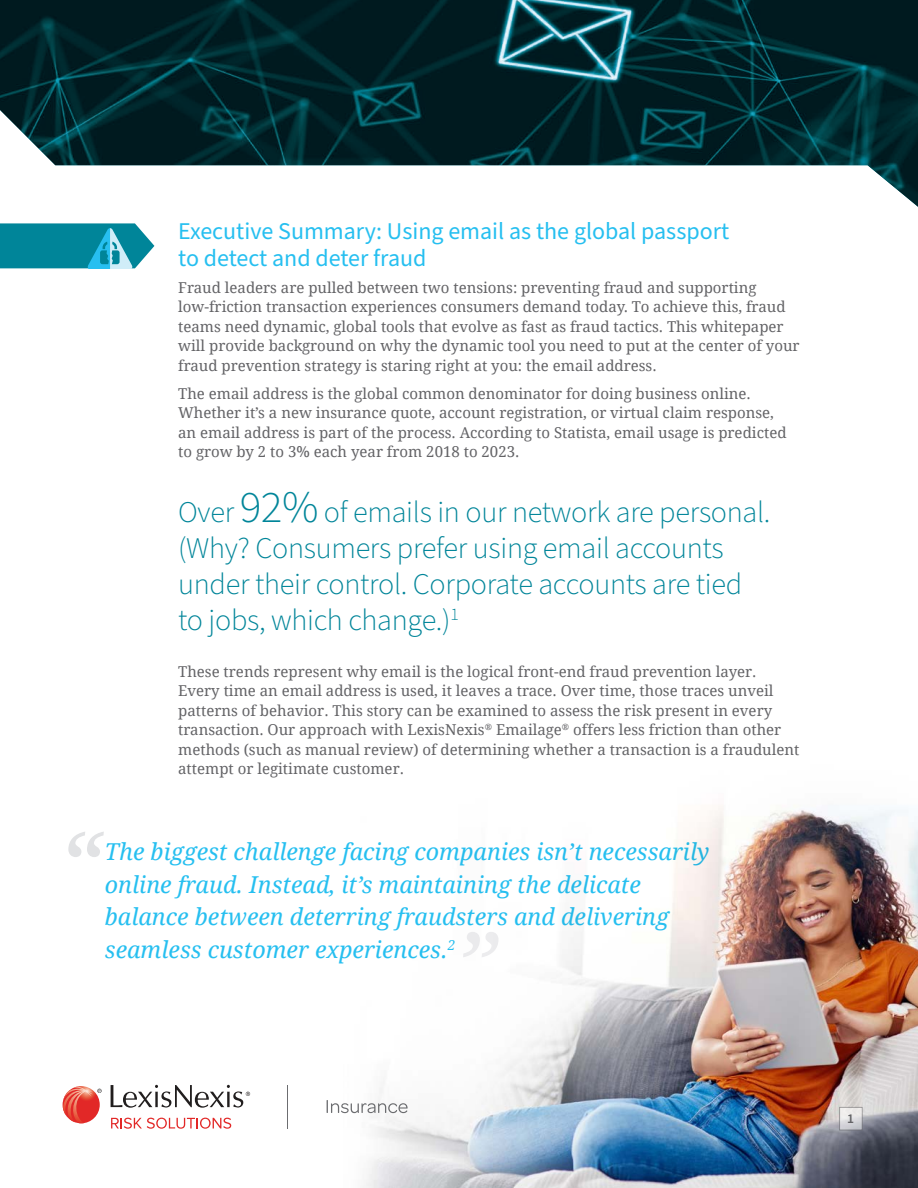
<style>
.page{position:relative;width:918px;height:1188px;background:#fff}
.page>*{position:absolute;margin:0;border:0;box-sizing:border-box;transform-origin:0 0}
.t1{font:italic 93.15px "Droid Serif";color:#e1e2e4}
.t2{font:300 30px/36px "Source Sans Pro";letter-spacing:-.01em;color:#008599}
.t3{font:24px/27px "Source Sans Pro";color:#26bff0}
.t4{font:italic 23.25px/32.4px "Droid Serif";color:#26bff0}
.t5{font:15px/19.5px "Droid Serif";color:#636366}
.Page_Numbers{font:600 13.5px "Source Sans Pro";color:#636366}
.s1{font-size:45px}
</style>
<div class="page">
<img style="left:0;top:0;width:918px;height:207px">
<img style="left:344px;top:805px;width:574px;height:383px">
<svg style="left:0;top:223px;width:154px;height:45px"></svg>
<svg style="left:111px;top:1118px;width:120px;height:11px"></svg>
<svg style="left:111px;top:1085px;width:139px;height:23px"></svg>
<svg style="left:63px;top:1087px;width:39px;height:36px"></svg>
<hr style="left:287px;top:1085px;width:1px;height:44px;background:#6c6d70">
<svg style="left:327px;top:1100px;width:81px;height:13px"></svg>
<svg style="left:839px;top:1107px;width:24px;height:23px"></svg>
<h3 class="t3" style="left:178px;top:219px;width:553px">Executive Summary: Using email as the global passport to detect and deter fraud</h3>
<p class="t5" style="left:178px;top:277px;width:623px">Fraud leaders are pulled between two tensions: preventing fraud and supporting low-friction transaction experiences consumers demand today. To achieve this, fraud teams need dynamic, global tools that evolve as fast as fraud tactics. This whitepaper will provide background on why the dynamic tool you need to put at the center of your fraud prevention strategy is staring right at you: the email address.</p>
<p class="t5" style="left:178px;top:383px;width:610px">The email address is the global common denominator for doing business online.<br>Whether it’s a new insurance quote, account registration, or virtual claim response, an email address is part of the process. According to Statista, email usage is predicted to grow by 2 to 3% each year from 2018 to 2023.</p>
<h2 class="t2" style="left:178px;top:495px;width:594px">Over <span class="s1">92%</span> of emails in our network are personal. (Why? Consumers prefer using email accounts under their control. Corporate accounts are tied to jobs, which change.)<sup>1</sup></h2>
<p class="t5" style="left:178px;top:661px;width:623px">These trends represent why email is the logical front-end fraud prevention layer.<br>Every time an email address is used, it leaves a trace. Over time, those traces unveil patterns of behavior. This story can be examined to assess the risk present in every transaction. Our approach with LexisNexis<sup>®</sup> Emailage<sup>®</sup> offers less friction than other methods (such as manual review) of determining whether a transaction is a fraudulent attempt or legitimate customer.</p>
<h1 class="t1" style="left:59px;top:800px;width:43px">“</h1>
<h3 class="t4" style="left:105px;top:835px;width:606px">The biggest challenge facing companies isn’t necessarily online fraud. Instead, it’s maintaining the delicate balance between deterring fraudsters and delivering seamless customer experiences.<sup>2</sup></h3>
<p class="Page_Numbers" style="left:847px;top:1110px;width:8px">1</p>
</div>
